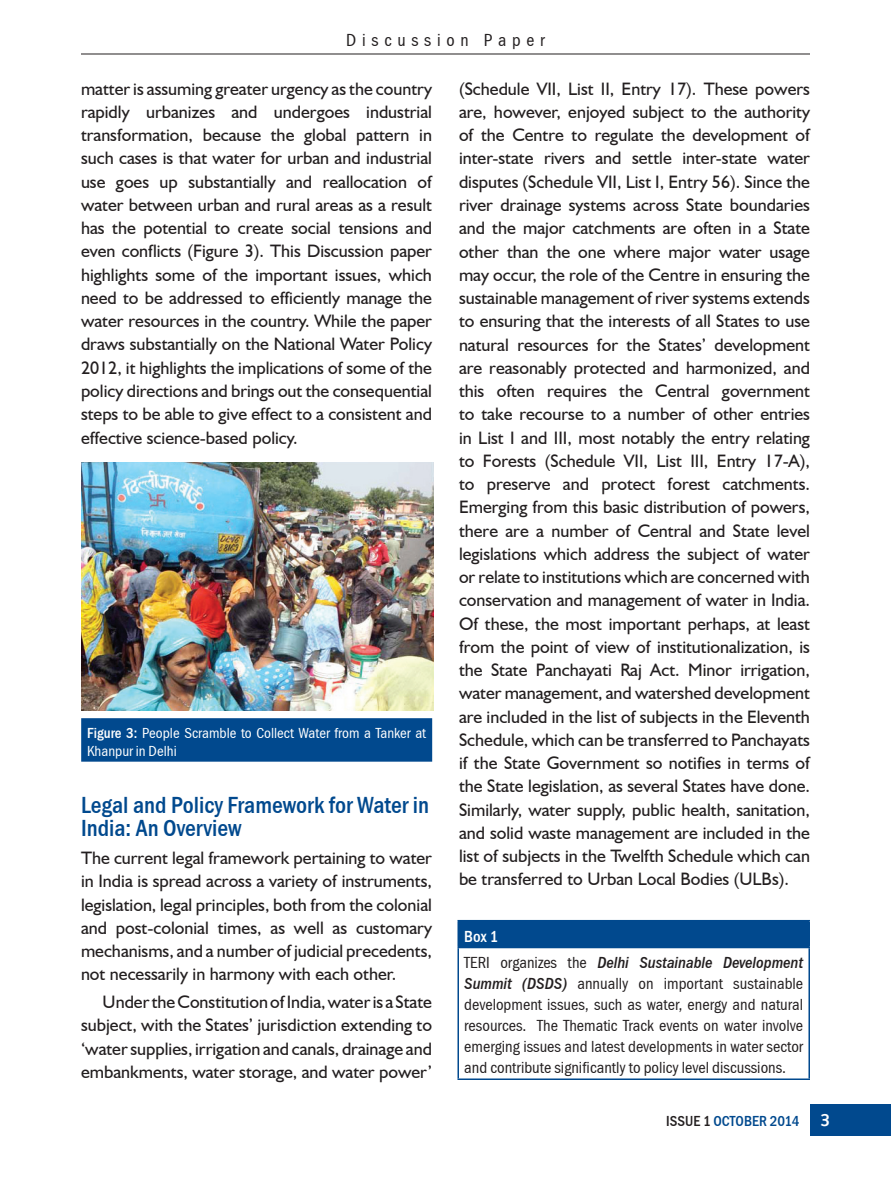
<style>
.page{position:relative;width:891px;height:1188px;background:#fff}
.page>*{position:absolute;margin:0;border:0;box-sizing:border-box;transform-origin:0 0}
.t1{font:700 24px/23.2px "Franklin Gothic Cond";color:#01498e}
.t2{font:18px/23.2px "Humanist 521 BT";color:#231f20;text-align:justify}
.t3{font:18px "Franklin Gothic Cond";letter-spacing:.32em;color:#231f20}
.t4{font:16.5px/21px "Franklin Gothic Cond";color:#231f20;text-align:justify}
.t5{font:italic 700 16.5px/26.7px "Franklin Gothic Cond";color:#231f20}
.t6{font:15px/18px "Franklin Gothic Cond";color:#fff}
.t7{font:700 15px "Franklin Gothic Cond";color:#01498e}
.s1{font-weight:700}
.s2{font-style:normal;color:#fff}
.s3{font-weight:400;font-style:normal}
.s4{font-weight:700;font-style:italic}
.s5{color:#231f20}
.s6{font-family:"Syntax";font-size:18px;color:#fff}
</style>
<div class="page">
<div style="left:810px;top:1104px;width:81px;height:32px;background:#01498e"></div>
<hr style="left:81px;top:54px;width:729px;height:1px;background:#231f20">
<img style="left:81px;top:463px;width:352px;height:248px">
<div style="left:82px;top:719px;width:349px;height:42px;background:#01498e"></div>
<div style="left:81px;top:718px;width:351px;height:44px;border:2px solid #01498e"></div>
<div style="left:458px;top:921px;width:351px;height:27px;background:#01498e"></div>
<hr style="left:458px;top:948px;width:1px;height:130px;background:#01498e">
<hr style="left:808px;top:948px;width:2px;height:130px;background:#01498e">
<hr style="left:458px;top:1078px;width:352px;height:2px;background:#01498e">
<hr style="left:458px;top:920px;width:352px;height:1px;background:#01498e">
<hr style="left:808px;top:921px;width:2px;height:26px;background:#01498e">
<hr style="left:458px;top:947px;width:352px;height:1px;background:#01498e">
<p class="t3" style="left:346px;top:30px;width:200px">Discussion Paper</p>
<p class="t2" style="left:81px;top:77px;width:353px">matter is assuming greater urgency as the country rapidly urbanizes and undergoes industrial transformation, because the global pattern in such cases is that water for urban and industrial use goes up substantially and reallocation of water between urban and rural areas as a result has the potential to create social tensions and even conflicts (Figure 3). This Discussion paper highlights some of the important issues, which need to be addressed to efficiently manage the water resources in the country. While the paper draws substantially on the National Water Policy 2012, it highlights the implications of some of the policy directions and brings out the consequential steps to be able to give effect to a consistent and effective science-based policy.</p>
<p class="t6" style="left:87px;top:724px;width:340px"><span class="s1">Figure 3:</span> People Scramble to Collect Water from a Tanker at<br>Khanpur in Delhi</p>
<h1 class="t1" style="left:81px;top:794px;width:350px">Legal and Policy Framework for Water in<br>India: An Overview</h1>
<p class="t2" style="left:81px;top:846px;width:353px">The current legal framework pertaining to water in India is spread across a variety of instruments, legislation, legal principles, both from the colonial and post-colonial times, as well as customary mechanisms, and a number of judicial precedents, not necessarily in harmony with each other.</p>
<p class="t2" style="left:81px;top:990px;width:353px;text-indent:22px">Under the Constitution of India, water is a State subject, with the States’ jurisdiction extending to ‘water supplies, irrigation and canals, drainage and embankments, water storage, and water power’</p>
<p class="t2" style="left:459px;top:77px;width:353px">(Schedule VII, List II, Entry 17). These powers are, however, enjoyed subject to the authority of the Centre to regulate the development of inter-state rivers and settle inter-state water disputes (Schedule VII, List I, Entry 56). Since the river drainage systems across State boundaries and the major catchments are often in a State other than the one where major water usage may occur, the role of the Centre in ensuring the sustainable management of river systems extends to ensuring that the interests of all States to use natural resources for the States’ development are reasonably protected and harmonized, and this often requires the Central government to take recourse to a number of other entries in List I and III, most notably the entry relating to Forests (Schedule VII, List III, Entry 17-A), to preserve and protect forest catchments.<br>Emerging from this basic distribution of powers, there are a number of Central and State level legislations which address the subject of water or relate to institutions which are concerned with conservation and management of water in India.<br>Of these, the most important perhaps, at least from the point of view of institutionalization, is the State Panchayati Raj Act. Minor irrigation, water management, and watershed development are included in the list of subjects in the Eleventh Schedule, which can be transferred to Panchayats if the State Government so notifies in terms of the State legislation, as several States have done.<br>Similarly, water supply, public health, sanitation, and solid waste management are included in the list of subjects in the Twelfth Schedule which can be transferred to Urban Local Bodies (ULBs).</p>
<p class="t5" style="left:464px;top:923px;width:340px"><span class="s2">Box 1<br></span><span class="s3">TERI organizes the</span> Delhi Sustainable Development</p>
<p class="t4" style="left:464px;top:973px;width:341px"><span class="s4">Summit (DSDS)</span> annually on important sustainable development issues, such as water, energy and natural resources. The Thematic Track events on water involve emerging issues and latest developments in water sector and contribute significantly to policy level discussions.</p>
<p class="t7" style="left:666px;top:1113px;width:166px"><span class="s5">ISSUE 1</span> OCTOBER 2014 <span class="s6">3</span></p>
</div>
